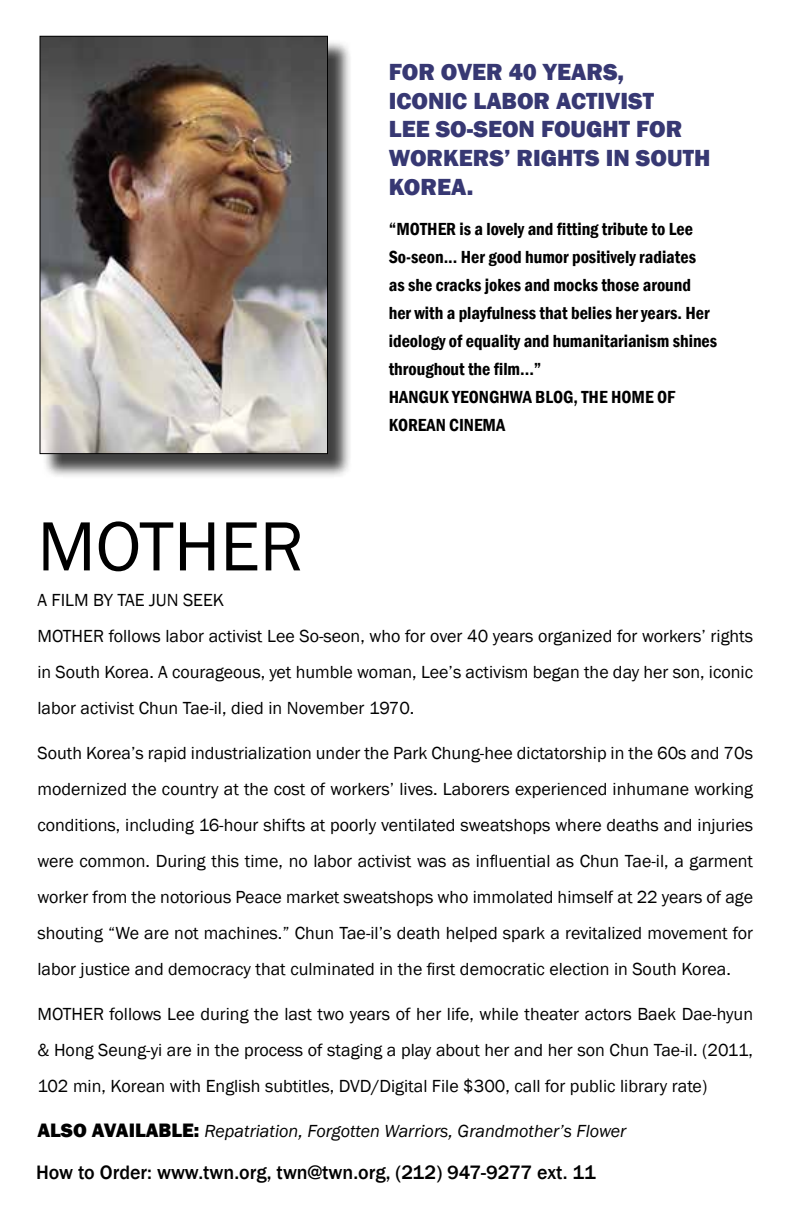
<style>
.page{position:relative;width:792px;height:1224px;background:#fff}
.page>*{position:absolute;margin:0;border:0;box-sizing:border-box;transform-origin:0 0}
.t1{font:72px "Franklin Gothic";color:#000}
.t2{font:800 24px/28.8px "Franklin Gothic";color:#373873}
.t3{font:500 20px "Franklin Gothic";color:#000}
.t4{font:18px/36px "Franklin Gothic";color:#000;text-align:justify}
.t5{font:600 condensed 18px/28px "Franklin Gothic";color:#000}
.t6{font:italic 18px "Franklin Gothic";color:#000}
.s1{font-weight:800;font-style:normal;font-size:20px}
</style>
<div class="page">
<div style="left:43px;top:39px;width:310px;height:440px;background:#000;opacity:.75"></div>
<img style="left:42px;top:38px;width:284px;height:414px">
<div style="left:40px;top:36px;width:288px;height:418px;border:1px solid #000"></div>
<h2 class="t2" style="left:389px;top:57px;width:323px">FOR OVER 40 YEARS,<br>ICONIC LABOR ACTIVIST<br>LEE SO-SEON FOUGHT FOR<br>WORKERS’ RIGHTS IN SOUTH<br>KOREA.</h2>
<p class="t5" style="left:389px;top:215px;width:330px">“MOTHER is a lovely and fitting tribute to Lee So-seon... Her good humor positively radiates<br>as she cracks jokes and mocks those around her with a playfulness that belies her years. Her ideology of equality and humanitarianism shines throughout the film...”<br>HANGUK YEONGHWA BLOG, THE HOME OF KOREAN CINEMA</p>
<h1 class="t1" style="left:37px;top:502px;width:268px">MOTHER</h1>
<p class="t4" style="left:37px;top:583px;width:717px;text-align:left">A FILM BY TAE JUN SEEK<br>MOTHER follows labor activist Lee So-seon, who for over 40 years organized for workers’ rights in South Korea. A courageous, yet humble woman, Lee’s activism began the day her son, iconic labor activist Chun Tae-il, died in November 1970.</p>
<p class="t4" style="left:37px;top:736px;width:717px">South Korea’s rapid industrialization under the Park Chung-hee dictatorship in the 60s and 70s modernized the country at the cost of workers’ lives. Laborers experienced inhumane working conditions, including 16-hour shifts at poorly ventilated sweatshops where deaths and injuries were common. During this time, no labor activist was as influential as Chun Tae-il, a garment worker from the notorious Peace market sweatshops who immolated himself at 22 years of age shouting “We are not machines.” Chun Tae-il’s death helped spark a revitalized movement for labor justice and democracy that culminated in the first democratic election in South Korea.</p>
<p class="t4" style="left:37px;top:997px;width:717px">MOTHER follows Lee during the last two years of her life, while theater actors Baek Dae-hyun &amp; Hong Seung-yi are in the process of staging a play about her and her son Chun Tae-il. (2011, 102 min, Korean with English subtitles, DVD/Digital File $300, call for public library rate)</p>
<p class="t6" style="left:37px;top:1120px;width:590px"><span class="s1">ALSO AVAILABLE:</span> Repatriation, Forgotten Warriors, Grandmother’s Flower</p>
<p class="t3" style="left:36px;top:1160px;width:561px">How to Order: www.twn.org, twn@twn.org, (212) 947-9277 ext. 11</p>
</div>
